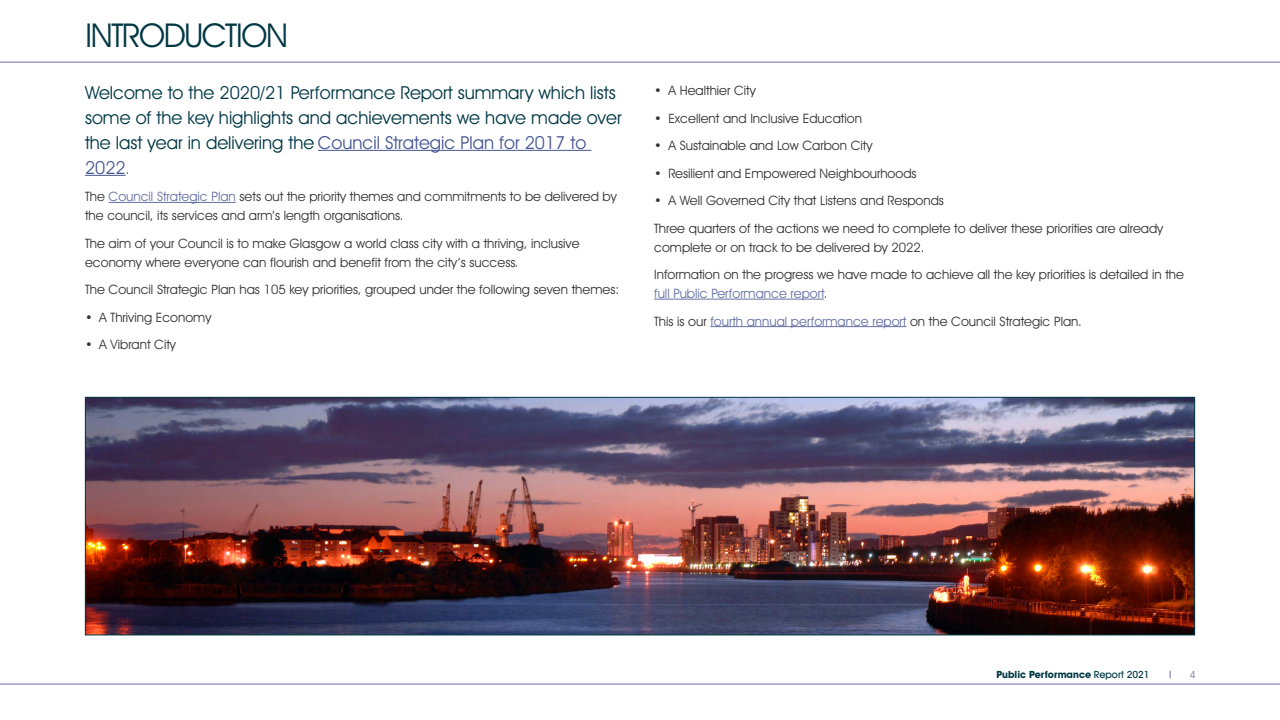
<style>
.page{position:relative;width:1280px;height:720px;background:#fff}
.page>*{position:absolute;margin:0;border:0;box-sizing:border-box;transform-origin:0 0}
.t1{font:33px "Avant Garde IT Cby BT";letter-spacing:-.04em;color:#003845}
.t2{font:18px/25px "Avant Garde IT Cby BT";color:#003845}
.t3{font:13px/19px "Avant Garde IT Cby BT";color:#333}
.t4{font:13px/27.5px "Avant Garde IT Cby BT";color:#6570a4}
.t5{font:700 10px "Avant Garde IT Cby BT";color:#003845}
.t6{font:10px "Avant Garde IT Cby BT";color:#7765a3}
.s1{color:#465792}
.s2{font-size:13px;color:#333}
.s3{color:#6570a4}
.s4{color:#333}
.s5{font-weight:500}
</style>
<div class="page">
<hr style="left:0;top:684px;width:1280px;height:1px;background:#7765a3">
<hr style="left:0;top:62px;width:1280px;height:1px;background:#7765a3">
<hr style="left:318px;top:150px;width:273px;height:1px;background:#465792">
<hr style="left:85px;top:175px;width:41px;height:1px;background:#465792">
<hr style="left:109px;top:202px;width:127px;height:1px;background:#6570a4">
<hr style="left:654px;top:299px;width:170px;height:1px;background:#6570a4">
<hr style="left:710px;top:326px;width:196px;height:1px;background:#6570a4">
<img style="left:87px;top:399px;width:1106px;height:234px">
<div style="left:85px;top:397px;width:1110px;height:238px;border:1px solid #003845"></div>
<h1 class="t1" style="left:85px;top:15px;width:204px">INTRODUCTION</h1>
<h2 class="t2" style="left:85px;top:80px;width:538px">Welcome to the 2020/21 Performance Report summary which lists some of the key highlights and achievements we have made over the last year in delivering the <span class="s1">Council Strategic Plan for 2017 to 2022</span><span class="s2">.</span></h2>
<p class="t3" style="left:85px;top:187px;width:533px">The <span class="s3">Council Strategic Plan</span> sets out the priority themes and commitments to be delivered by the council, its services and arm’s length organisations.</p>
<p class="t3" style="left:85px;top:234px;width:496px">The aim of your Council is to make Glasgow a world class city with a thriving, inclusive economy where everyone can fourish and beneft from the city’s success.</p>
<p class="t3" style="left:85px;top:280px;width:536px">The Council Strategic Plan has 105 key priorities, grouped under the following seven themes:</p>
<p class="t3" style="left:85px;top:308px;width:128px">• A Thriving Economy</p>
<p class="t3" style="left:85px;top:335px;width:92px">• A Vibrant City</p>
<p class="t3" style="left:654px;top:81px;width:103px">• A Healthier City</p>
<p class="t3" style="left:654px;top:108px;width:209px">• Excellent and Inclusive Education</p>
<p class="t3" style="left:654px;top:136px;width:220px">• A Sustainable and Low Carbon City</p>
<p class="t3" style="left:654px;top:163px;width:264px">• Resilient and Empowered Neighbourhoods</p>
<p class="t3" style="left:654px;top:191px;width:291px">• A Well Governed City that Listens and Responds</p>
<p class="t3" style="left:654px;top:218px;width:511px">Three quarters of the actions we need to complete to deliver these priorities are already complete or on track to be delivered by 2022.</p>
<p class="t3" style="left:654px;top:265px;width:531px">Information on the progress we have made to achieve all the key priorities is detailed in the</p>
<p class="t4" style="left:654px;top:280px;width:429px">full Public Performance report<span class="s4">.<br>This is our</span> fourth annual performance report <span class="s4">on the Council Strategic Plan.</span></p>
<p class="t5" style="left:996px;top:669px;width:155px">Public Performance <span class="s5">Report 2021</span></p>
<p class="t6" style="left:1190px;top:669px;width:7px">4</p>
</div>
